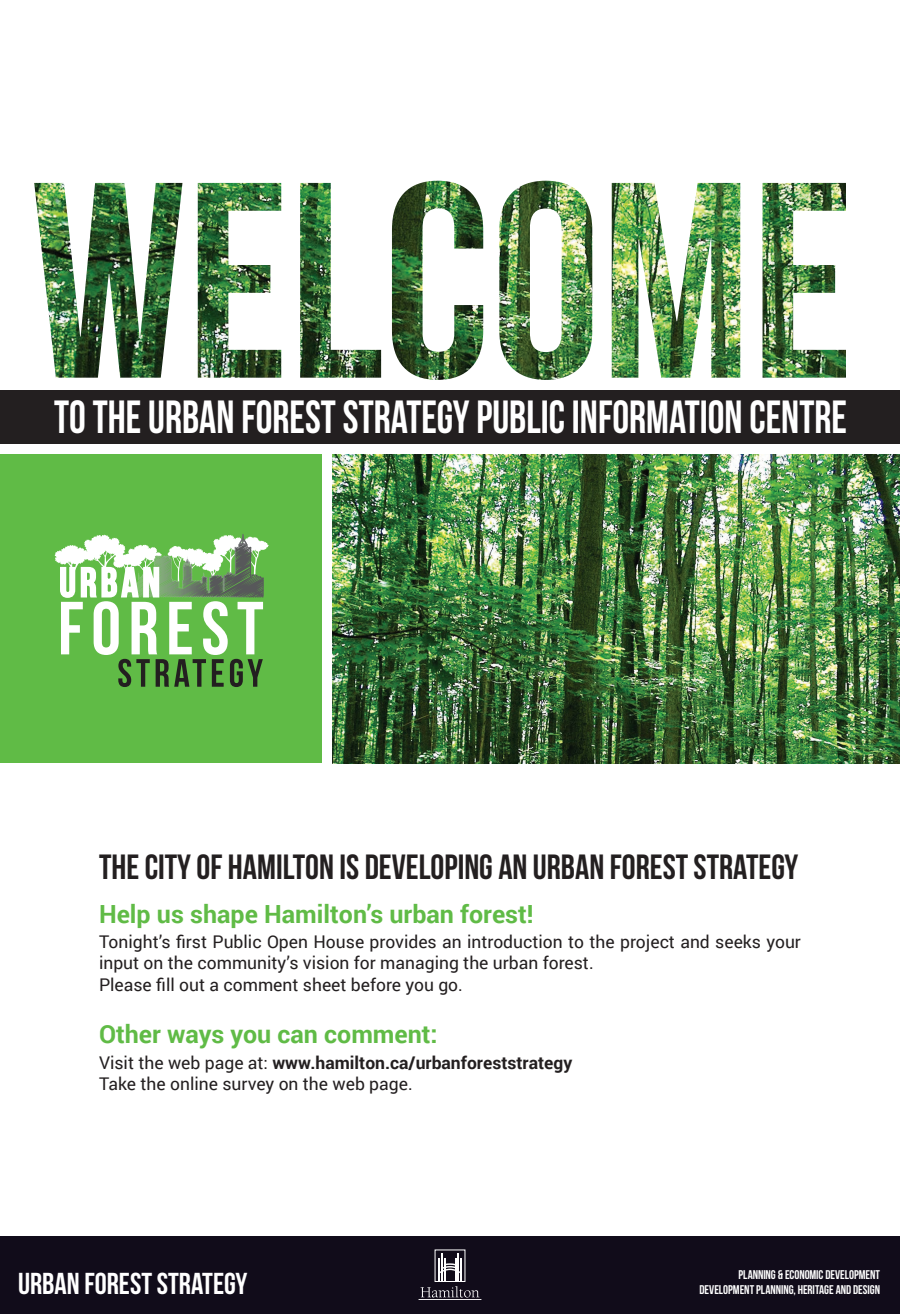
<style>
.page{position:relative;width:900px;height:1314px;background:#fff}
.page>*{position:absolute;margin:0;border:0;box-sizing:border-box;transform-origin:0 0}
.t1{font:46.45px "Bebas Neue";color:#fff;scale:.91 1}
.t2{font:35px "Bebas Neue";color:#231f20}
.t3{font:30.25px "Bebas Neue";color:#fff}
.t4{font:700 25px "Roboto";color:#60bb46}
.t5{font:17.5px/21.3px "Roboto";color:#231f20}
.t6{font:12.6px/15px "Bebas Neue";letter-spacing:-.005em;color:#fff;text-align:right}
.s1{font-weight:700}
</style>
<div class="page">
<div style="left:0;top:1237px;width:900px;height:77px;background:#110c1a"></div>
<div style="left:0;top:390px;width:900px;height:54px;background:#231f20"></div>
<div style="left:0;top:455px;width:322px;height:308px;background:#60bb46"></div>
<hr style="left:419px;top:1299px;width:62px;height:1px;background:#fff">
<svg style="left:421px;top:1253px;width:58px;height:45px"></svg>
<img style="left:332px;top:455px;width:568px;height:308px">
<img style="left:34px;top:181px;width:812px;height:199px">
<svg style="left:55px;top:534px;width:214px;height:153px"></svg>
<h1 class="t1" style="left:54px;top:392px;width:873px">TO THE URBAN FOREST STRATEGY PUBLIC INFORMATION CENTRE</h1>
<h2 class="t2" style="left:99px;top:848px;width:701px">THE CITY OF HAMILTON IS DEVELOPING AN URBAN FOREST STRATEGY</h2>
<h3 class="t4" style="left:99px;top:896px;width:436px">Help us shape Hamilton’s urban forest!</h3>
<p class="t5" style="left:99px;top:931px;width:703px">Tonight’s first Public Open House provides an introduction to the project and seeks your input on the community’s vision for managing the urban forest.<br>Please fill out a comment sheet before you go.</p>
<h3 class="t4" style="left:99px;top:1017px;width:340px">Other ways you can comment:</h3>
<p class="t5" style="left:99px;top:1052px;width:475px;line-height:21px">Visit the web page at: <span class="s1">www.hamilton.ca/urbanforeststrategy<br></span>Take the online survey on the web page.</p>
<h3 class="t3" style="left:18px;top:1267px;width:231px">URBAN FOREST STRATEGY</h3>
<p class="t6" style="left:699px;top:1267px;width:182px">PLANNING &amp; ECONOMIC DEVELOPMENT<br>DEVELOPMENT PLANNING, HERITAGE AND DESIGN</p>
</div>
